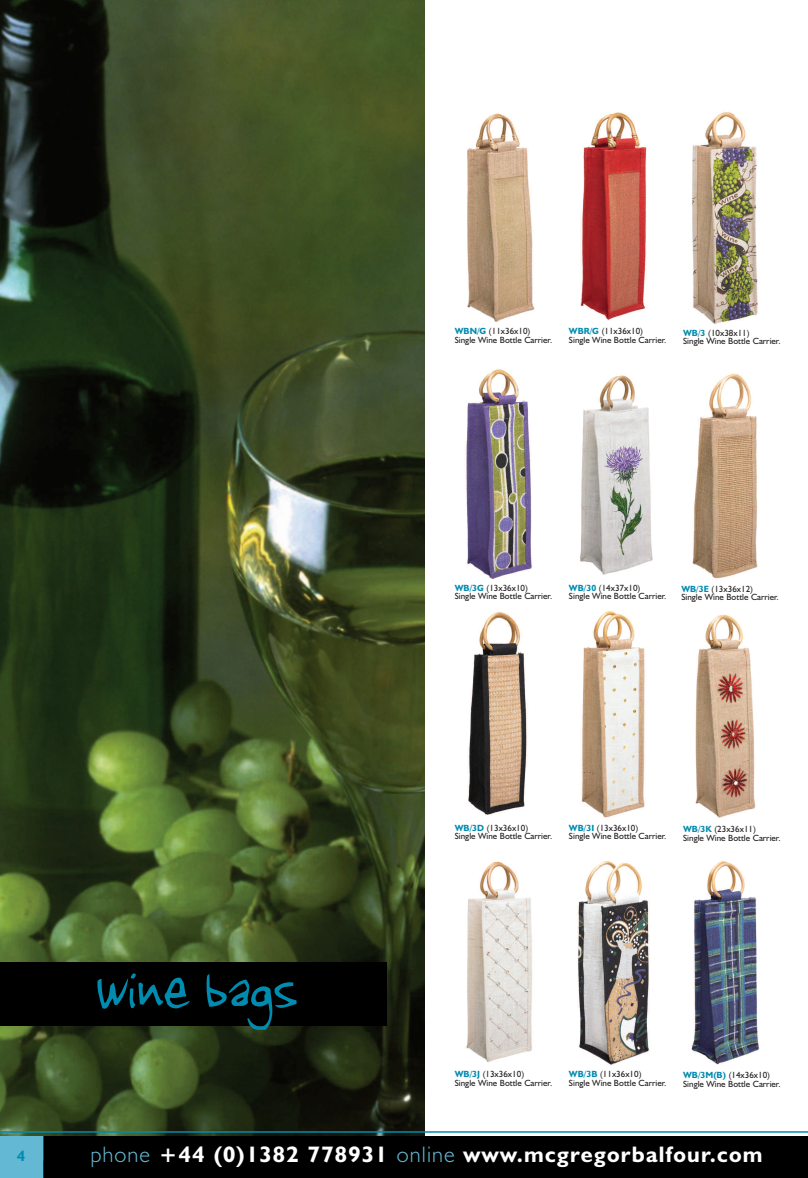
<style>
.page{position:relative;width:808px;height:1178px;background:#fff}
.page>*{position:absolute;margin:0;border:0;box-sizing:border-box;transform-origin:0 0}
.t1{font:82.5px "Jenkinsv 20";color:#008bb0}
.t2{font:700 22.5px "Humanist 521 BT";letter-spacing:.055em;color:#fff}
.t3{font:700 15px "Humanist 521 BT";color:#008bb0}
.t4{font:9px/8.2px "Humanist 521 BT";color:#231f20}
.s1{font-weight:700;color:#008bb0}
.s2{font-weight:300;color:#63b8d3}
</style>
<div class="page">
<img style="left:0;top:0;width:424px;height:1178px">
<div style="left:0;top:962px;width:387px;height:63px;background:#000"></div>
<div style="left:0;top:1136px;width:43px;height:42px;background:#63b8d3"></div>
<div style="left:45px;top:1136px;width:763px;height:42px;background:#000"></div>
<hr style="left:0;top:1131px;width:808px;height:2px;background:#008bb0">
<img style="left:467px;top:113px;width:68px;height:208px">
<img style="left:580px;top:112px;width:67px;height:209px">
<img style="left:692px;top:112px;width:66px;height:213px">
<img style="left:466px;top:369px;width:66px;height:209px">
<img style="left:580px;top:375px;width:73px;height:201px">
<img style="left:692px;top:373px;width:66px;height:206px">
<img style="left:468px;top:611px;width:59px;height:204px">
<img style="left:580px;top:611px;width:65px;height:207px">
<img style="left:695px;top:615px;width:61px;height:203px">
<img style="left:466px;top:861px;width:66px;height:202px">
<img style="left:577px;top:861px;width:73px;height:204px">
<img style="left:691px;top:861px;width:68px;height:204px">
<p class="t4" style="left:455px;top:328px;width:99px"><span class="s1">WBN/G</span> (11x36x10)<br>Single Wine Bottle Carrier.</p>
<p class="t4" style="left:569px;top:328px;width:99px"><span class="s1">WBR/G</span> (11x36x10)<br>Single Wine Bottle Carrier.</p>
<p class="t4" style="left:683px;top:329px;width:99px"><span class="s1">WB/3</span> (10x38x11)<br>Single Wine Bottle Carrier.</p>
<p class="t4" style="left:455px;top:585px;width:99px"><span class="s1">WB/3G</span> (13x36x10)<br>Single Wine Bottle Carrier.</p>
<p class="t4" style="left:569px;top:585px;width:99px"><span class="s1">WB/30</span> (14x37x10)<br>Single Wine Bottle Carrier.</p>
<p class="t4" style="left:681px;top:586px;width:99px"><span class="s1">WB/3E</span> (13x36x12)<br>Single Wine Bottle Carrier.</p>
<h1 class="t1" style="left:94px;top:931px;width:202px">wine bags</h1>
<p class="t4" style="left:455px;top:825px;width:99px"><span class="s1">WB/3D</span> (13x36x10)<br>Single Wine Bottle Carrier.</p>
<p class="t4" style="left:569px;top:825px;width:99px"><span class="s1">WB/3I</span> (13x36x10)<br>Single Wine Bottle Carrier.</p>
<p class="t4" style="left:683px;top:826px;width:99px"><span class="s1">WB/3K</span> (23x36x11)<br>Single Wine Bottle Carrier.</p>
<p class="t4" style="left:455px;top:1071px;width:99px"><span class="s1">WB/3J</span> (13x36x10)<br>Single Wine Bottle Carrier.</p>
<p class="t4" style="left:569px;top:1071px;width:99px"><span class="s1">WB/3B</span> (11x36x10)<br>Single Wine Bottle Carrier.</p>
<p class="t4" style="left:683px;top:1072px;width:99px"><span class="s1">WB/3M(B)</span> (14x36x10)<br>Single Wine Bottle Carrier.</p>
<h3 class="t3" style="left:17px;top:1150px;width:10px">4</h3>
<h2 class="t2" style="left:90px;top:1146px;width:674px"><span class="s2">phone</span> +44 (0)1382 778931 <span class="s2">online</span> www.mcgregorbalfour.com</h2>
</div>
